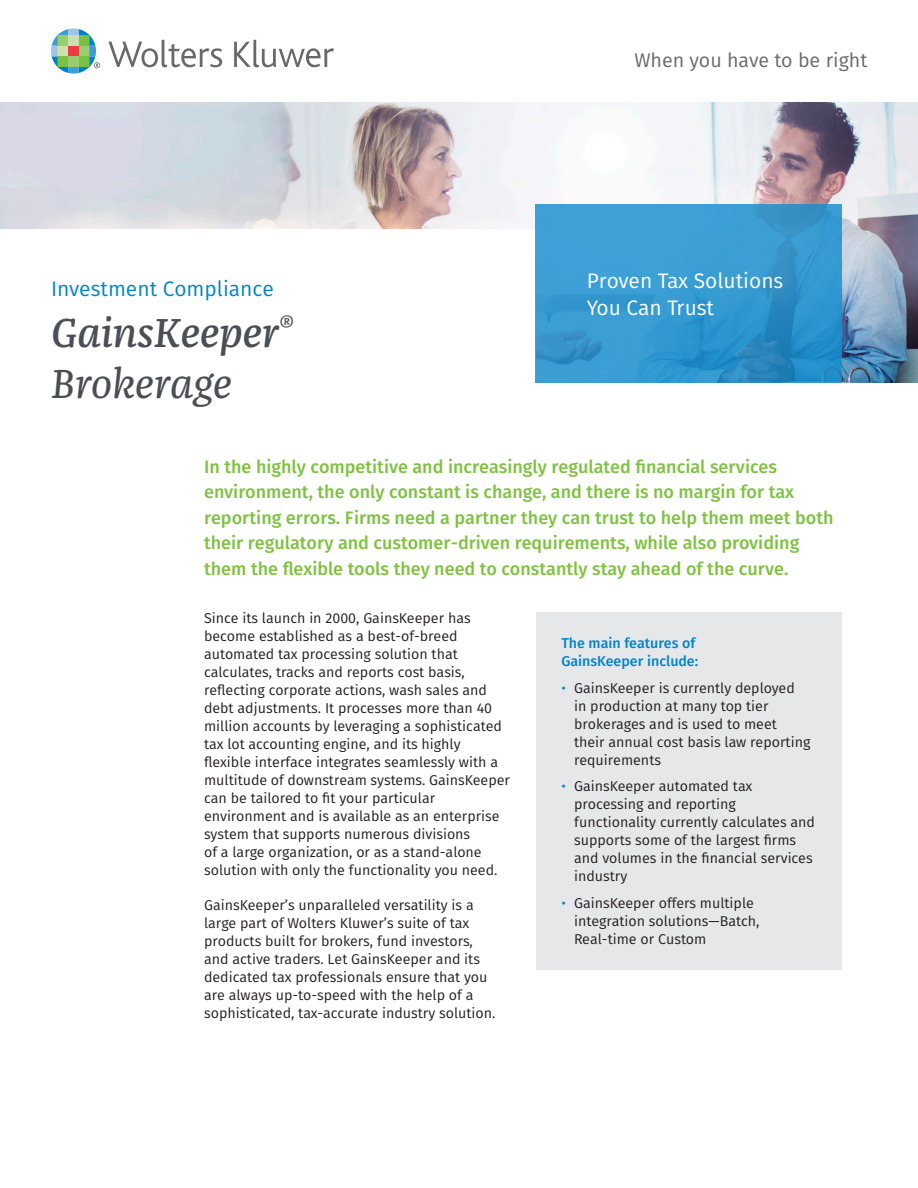
<style>
.page{position:relative;width:918px;height:1188px;background:#fff}
.page>*{position:absolute;margin:0;border:0;box-sizing:border-box;transform-origin:0 0}
.Headline{font:italic 500 42px/51px "Franziska Pro";color:#4a4f55}
.Descriptive_Text{font:21px/27px "Fira Sans";color:#fff}
.Division_Name{font:21px "Fira Sans";color:#0084ca}
.t1{font:19.65px "Fira Sans";color:#69696c}
.Intro_Text{font:500 18px/25.5px "Fira Sans";color:#7fc241}
.Text{font:14.25px/18px "Fira Sans";color:#231f20}
.Subhead{font:500 14.25px/18px "Fira Sans";color:#0084ca}
.s1{font-weight:400}
.s2{color:#0084ca}
</style>
<div class="page">
<svg style="left:108px;top:40px;width:114px;height:27px"></svg>
<svg style="left:234px;top:40px;width:100px;height:27px"></svg>
<svg style="left:51px;top:28px;width:49px;height:46px"></svg>
<img style="left:0;top:102px;width:918px;height:281px">
<div style="left:0;top:230px;width:536px;height:229px;background:#fff"></div>
<svg style="left:536px;top:204px;width:306px;height:179px;background:#3598cf"></svg>
<div style="left:536px;top:612px;width:306px;height:358px;background:#e6e7e9"></div>
<p class="Division_Name" style="left:51px;top:274px;width:224px">Investment Compliance</p>
<p class="Headline" style="left:51px;top:308px;width:244px">GainsKeeper<sup>®<br></sup><span class="s1">Brokerage</span></p>
<h3 class="t1" style="left:634px;top:46px;width:235px">When you have to be right</h3>
<p class="Descriptive_Text" style="left:587px;top:267px;width:198px">Proven Tax Solutions<br>You Can Trust</p>
<p class="Intro_Text" style="left:204px;top:454px;width:631px">In the highly competitive and increasingly regulated financial services environment, the only constant is change, and there is no margin for tax reporting errors. Firms need a partner they can trust to help them meet both their regulatory and customer-driven requirements, while also providing them the flexible tools they need to constantly stay ahead of the curve.</p>
<p class="Text" style="left:204px;top:609px;width:307px">Since its launch in 2000, GainsKeeper has become established as a best-of-breed automated tax processing solution that calculates, tracks and reports cost basis, reflecting corporate actions, wash sales and debt adjustments. It processes more than 40 million accounts by leveraging a sophisticated tax lot accounting engine, and its highly flexible interface integrates seamlessly with a multitude of downstream systems. GainsKeeper can be tailored to fit your particular environment and is available as an enterprise system that supports numerous divisions<br>of a large organization, or as a stand-alone solution with only the functionality you need.</p>
<p class="Text" style="left:204px;top:896px;width:293px">GainsKeeper’s unparalleled versatility is a large part of Wolters Kluwer’s suite of tax products built for brokers, fund investors, and active traders. Let GainsKeeper and its dedicated tax professionals ensure that you are always up-to-speed with the help of a sophisticated, tax-accurate industry solution.</p>
<p class="Subhead" style="left:561px;top:634px;width:138px">The main features of<br>GainsKeeper include:</p>
<p class="Text" style="left:574px;top:679px;width:238px;text-indent:-13px"><span class="s2">•</span> GainsKeeper is currently deployed in production at many top tier brokerages and is used to meet their annual cost basis law reporting requirements</p>
<p class="Text" style="left:574px;top:778px;width:242px;text-indent:-13px"><span class="s2">•</span> GainsKeeper automated tax processing and reporting functionality currently calculates and supports some of the largest firms and volumes in the financial services industry</p>
<p class="Text" style="left:574px;top:894px;width:187px;text-indent:-13px"><span class="s2">•</span> GainsKeeper offers multiple integration solutions—Batch,<br>Real-time or Custom</p>
</div>
